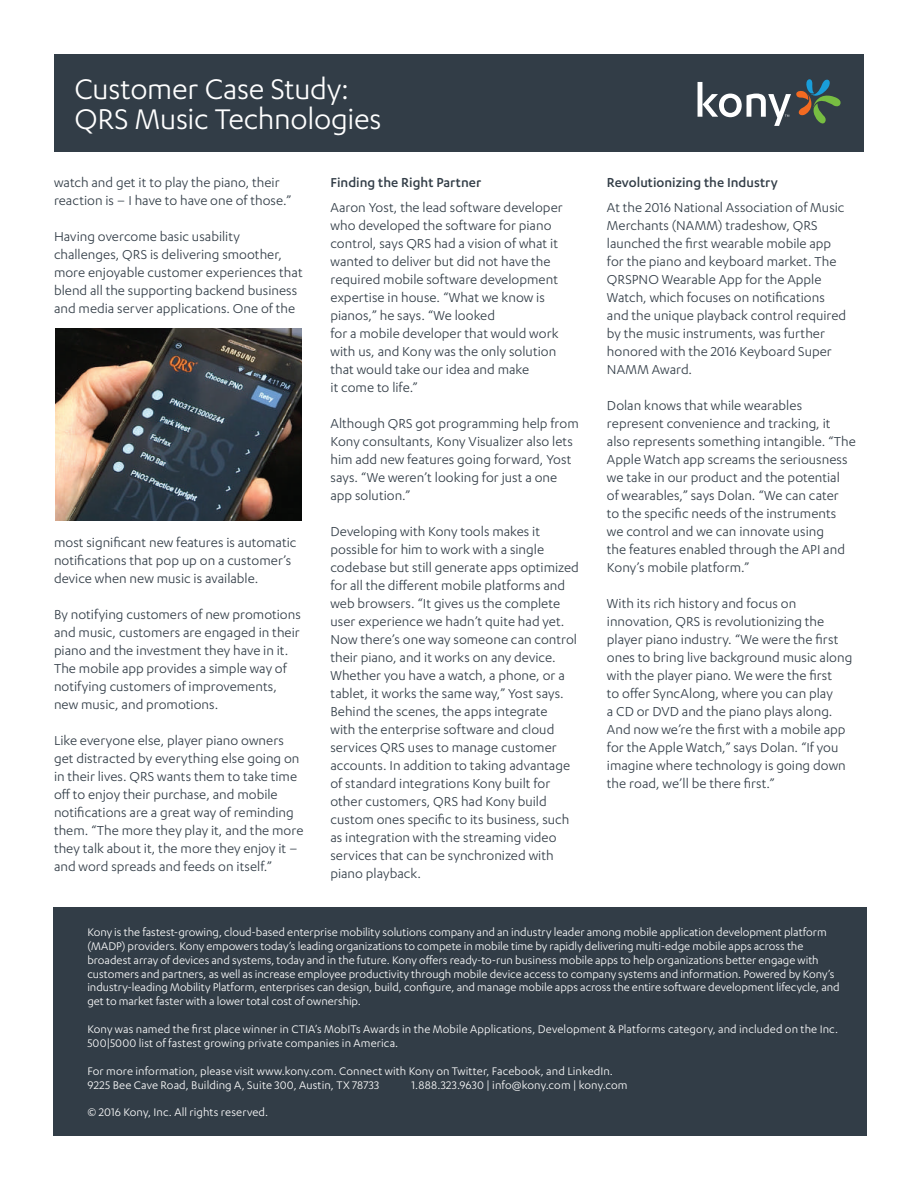
<style>
.page{position:relative;width:918px;height:1188px;background:#fff}
.page>*{position:absolute;margin:0;border:0;box-sizing:border-box;transform-origin:0 0}
.t1{font:33px/30px "Karbon";letter-spacing:-.01em;color:#fff}
.t2{font:15px/18px "Karbon";color:#323d47}
.t3{font:500 15px "Karbon";color:#323d47}
.t4{font:12.75px/13.8px "Karbon";color:#fff}
</style>
<div class="page">
<div style="left:54px;top:54px;width:810px;height:97px;background:#323d47"></div>
<svg style="left:698px;top:79px;width:143px;height:47px"></svg>
<div style="left:53px;top:907px;width:814px;height:229px;background:#323d47"></div>
<img style="left:55px;top:329px;width:246px;height:192px">
<h1 class="t1" style="left:75px;top:73px;width:309px">Customer Case Study:<br>QRS Music Technologies</h1>
<p class="t2" style="left:54px;top:173px;width:239px">watch and get it to play the piano, their reaction is – I have to have one of those.”</p>
<p class="t2" style="left:54px;top:227px;width:250px">Having overcome basic usability challenges, QRS is delivering smoother, more enjoyable customer experiences that blend all the supporting backend business and media server applications. One of the</p>
<p class="t2" style="left:54px;top:533px;width:244px">most significant new features is automatic notifications that pop up on a customer’s device when new music is available.</p>
<p class="t2" style="left:54px;top:605px;width:248px">By notifying customers of new promotions and music, customers are engaged in their piano and the investment they have in it.<br>The mobile app provides a simple way of notifying customers of improvements, new music, and promotions.</p>
<p class="t2" style="left:54px;top:731px;width:251px">Like everyone else, player piano owners get distracted by everything else going on in their lives. QRS wants them to take time off to enjoy their purchase, and mobile notifications are a great way of reminding them. “The more they play it, and the more they talk about it, the more they enjoy it – and word spreads and feeds on itself.”</p>
<p class="t3" style="left:330px;top:174px;width:152px">Finding the Right Partner</p>
<p class="t2" style="left:330px;top:198px;width:234px">Aaron Yost, the lead software developer who developed the software for piano control, says QRS had a vision of what it wanted to deliver but did not have the required mobile software development expertise in house. “What we know is pianos,” he says. “We looked<br>for a mobile developer that would work with us, and Kony was the only solution that would take our idea and make<br>it come to life.”</p>
<p class="t2" style="left:330px;top:414px;width:250px">Although QRS got programming help from Kony consultants, Kony Visualizer also lets him add new features going forward, Yost says. “We weren’t looking for just a one app solution.”</p>
<p class="t2" style="left:330px;top:522px;width:250px">Developing with Kony tools makes it possible for him to work with a single codebase but still generate apps optimized for all the different mobile platforms and web browsers. “It gives us the complete user experience we hadn’t quite had yet.<br>Now there’s one way someone can control their piano, and it works on any device.<br>Whether you have a watch, a phone, or a tablet, it works the same way,” Yost says.<br>Behind the scenes, the apps integrate<br>with the enterprise software and cloud services QRS uses to manage customer accounts. In addition to taking advantage of standard integrations Kony built for other customers, QRS had Kony build custom ones specific to its business, such as integration with the streaming video services that can be synchronized with piano playback.</p>
<p class="t3" style="left:607px;top:174px;width:172px">Revolutionizing the Industry</p>
<p class="t2" style="left:607px;top:198px;width:241px">At the 2016 National Association of Music Merchants (NAMM) tradeshow, QRS launched the first wearable mobile app for the piano and keyboard market. The QRSPNO Wearable App for the Apple Watch, which focuses on notifications and the unique playback control required by the music instruments, was further honored with the 2016 Keyboard Super NAMM Award.</p>
<p class="t2" style="left:607px;top:396px;width:250px">Dolan knows that while wearables represent convenience and tracking, it also represents something intangible. “The Apple Watch app screams the seriousness we take in our product and the potential<br>of wearables,” says Dolan. “We can cater<br>to the specific needs of the instruments we control and we can innovate using<br>the features enabled through the API and Kony’s mobile platform.”</p>
<p class="t2" style="left:607px;top:594px;width:247px">With its rich history and focus on innovation, QRS is revolutionizing the player piano industry. “We were the first ones to bring live background music along with the player piano. We were the first<br>to offer SyncAlong, where you can play<br>a CD or DVD and the piano plays along.<br>And now we’re the first with a mobile app for the Apple Watch,” says Dolan. “If you imagine where technology is going down the road, we’ll be there first.”</p>
<p class="t4" style="left:87px;top:925px;width:754px">Kony is the fastest-growing, cloud-based enterprise mobility solutions company and an industry leader among mobile application development platform (MADP) providers. Kony empowers today’s leading organizations to compete in mobile time by rapidly delivering multi-edge mobile apps across the broadest array of devices and systems, today and in the future. Kony offers ready-to-run business mobile apps to help organizations better engage with customers and partners, as well as increase employee productivity through mobile device access to company systems and information. Powered by Kony’s industry-leading Mobility Platform, enterprises can design, build, configure, and manage mobile apps across the entire software development lifecycle, and get to market faster with a lower total cost of ownership.</p>
<p class="t4" style="left:87px;top:1022px;width:752px">Kony was named the first place winner in CTIA’s MobITs Awards in the Mobile Applications, Development &amp; Platforms category, and included on the Inc.<br>500|5000 list of fastest growing private companies in America.</p>
<p class="t4" style="left:87px;top:1064px;width:527px">For more information, please visit www.kony.com. Connect with Kony on Twitter, Facebook, and LinkedIn.<br>9225 Bee Cave Road, Building A, Suite 300, Austin, TX 78733</p>
<p class="t4" style="left:411px;top:1077px;width:218px">1.888.323.9630 | info@kony.com | kony.com</p>
<p class="t4" style="left:87px;top:1105px;width:182px">© 2016 Kony, Inc. All rights reserved.</p>
</div>
